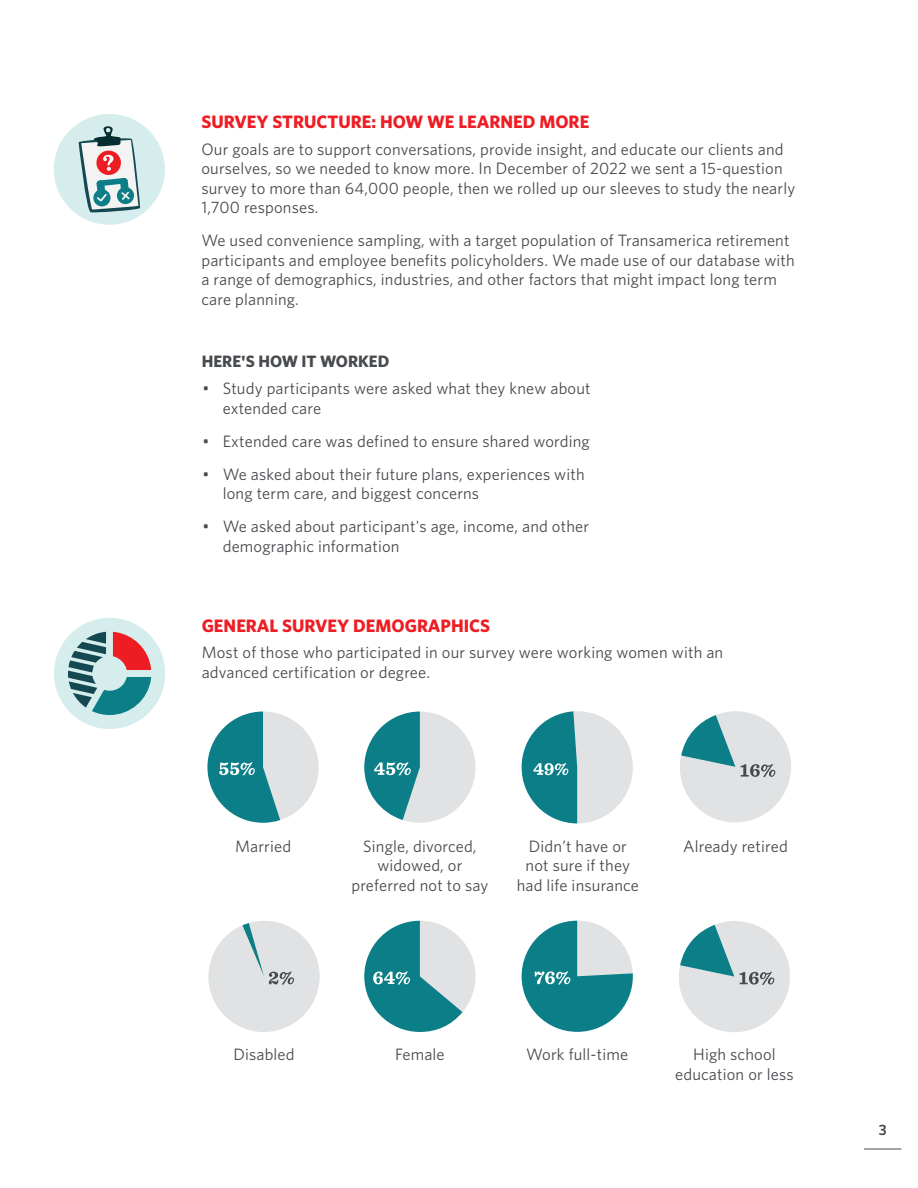
<style>
.page{position:relative;width:918px;height:1188px;background:#fff}
.page>*{position:absolute;margin:0;border:0;box-sizing:border-box;transform-origin:0 0}
.TA_Head3{font:700 18px "Whitney";color:#ee1d23}
.TA_Body{font:16.5px/19.5px "Whitney";letter-spacing:.01em;color:#474a4e}
.TA_Head3-2{font:700 16.5px "Whitney";color:#474a4e}
.TA_Page_Number{font:600 15px "Whitney";color:#474a4e}
</style>
<div class="page">
<hr style="left:864px;top:1149px;width:38px;height:1px;background:#474a4e">
<div style="left:54px;top:114px;width:111px;height:111px;background:#d5edec;border-radius:50%"></div>
<svg style="left:79px;top:126px;width:61px;height:87px"></svg>
<svg style="left:522px;top:921px;width:111px;height:111px;background:#42989f"></svg>
<svg style="left:535px;top:971px;width:35px;height:13px"></svg>
<svg style="left:364px;top:921px;width:112px;height:111px"></svg>
<svg style="left:208px;top:921px;width:112px;height:111px"></svg>
<svg style="left:679px;top:921px;width:111px;height:111px"></svg>
<svg style="left:207px;top:712px;width:112px;height:111px"></svg>
<svg style="left:364px;top:712px;width:112px;height:111px"></svg>
<div style="left:54px;top:618px;width:111px;height:111px;background:#d5edec;border-radius:50%"></div>
<svg style="left:68px;top:632px;width:83px;height:83px"></svg>
<svg style="left:680px;top:711px;width:111px;height:112px"></svg>
<svg style="left:522px;top:711px;width:111px;height:112px"></svg>
<p class="TA_Head3" style="left:201px;top:110px;width:389px">SURVEY STRUCTURE: HOW WE LEARNED MORE</p>
<p class="TA_Body" style="left:201px;top:139px;width:595px">Our goals are to support conversations, provide insight, and educate our clients and ourselves, so we needed to know more. In December of 2022 we sent a 15-question survey to more than 64,000 people, then we rolled up our sleeves to study the nearly 1,700 responses.</p>
<p class="TA_Body" style="left:201px;top:230px;width:595px">We used convenience sampling, with a target population of Transamerica retirement participants and employee benefits policyholders. We made use of our database with a range of demographics, industries, and other factors that might impact long term care planning.</p>
<p class="TA_Head3-2" style="left:202px;top:351px;width:189px">HERE'S HOW IT WORKED</p>
<p class="TA_Body" style="left:223px;top:378px;width:369px;text-indent:-20px">• Study participants were asked what they knew about extended care</p>
<p class="TA_Body" style="left:202px;top:431px;width:389px">• Extended care was defined to ensure shared wording</p>
<p class="TA_Body" style="left:223px;top:464px;width:364px;text-indent:-20px">• We asked about their future plans, experiences with long term care, and biggest concerns</p>
<p class="TA_Body" style="left:223px;top:516px;width:368px;text-indent:-20px">• We asked about participant's age, income, and other demographic information</p>
<p class="TA_Head3" style="left:202px;top:614px;width:290px">GENERAL SURVEY DEMOGRAPHICS</p>
<p class="TA_Body" style="left:202px;top:643px;width:523px">Most of those who participated in our survey were working women with an advanced certification or degree.</p>
<p class="TA_Body" style="left:235px;top:836px;width:58px">Married</p>
<p class="TA_Body" style="left:351px;top:836px;width:139px;text-align:center">Single, divorced, widowed, or preferred not to say</p>
<p class="TA_Body" style="left:683px;top:836px;width:106px">Already retired</p>
<p class="TA_Body" style="left:517px;top:836px;width:124px;text-align:center">Didn’t have or not sure if they had life insurance</p>
<p class="TA_Body" style="left:233px;top:1044px;width:63px">Disabled</p>
<p class="TA_Body" style="left:395px;top:1044px;width:51px">Female</p>
<p class="TA_Body" style="left:526px;top:1044px;width:103px">Work full-time</p>
<p class="TA_Body" style="left:675px;top:1044px;width:120px;text-align:center">High school education or less</p>
<p class="TA_Page_Number" style="left:879px;top:1120px;width:9px">3</p>
</div>
